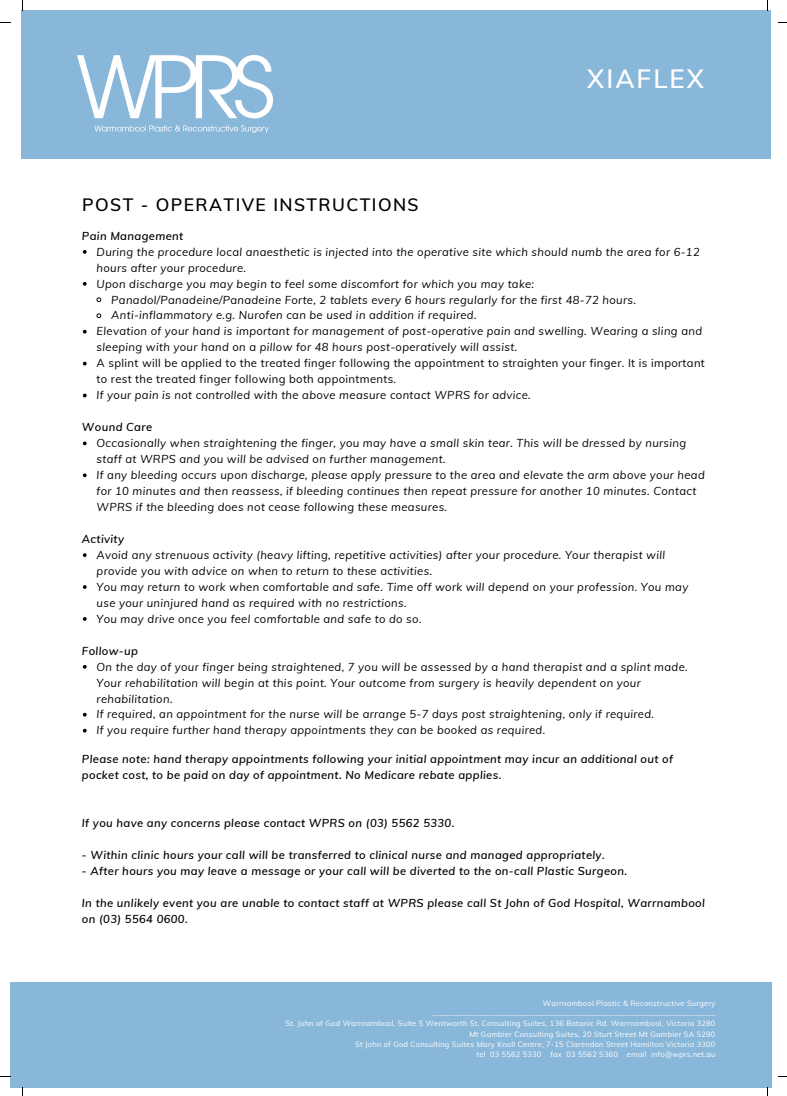
<style>
.page{position:relative;width:787px;height:1096px;background:#fff}
.page>*{position:absolute;margin:0;border:0;box-sizing:border-box;transform-origin:0 0}
.t1{font:600 25.88px "Muli";letter-spacing:.08em;color:#fff}
.t2{font:600 17.5px "Muli";letter-spacing:.08em;color:#000}
.t3{font:italic 11.25px/16px "Muli";letter-spacing:.03em;color:#000}
.t4{font:italic 600 11.25px/16px "Muli";letter-spacing:.03em;color:#000}
.t5{font:11.25px/16px "Muli";letter-spacing:.03em;color:#000}
.t6{font:7.5px/10.4px "Muli";letter-spacing:.03em;color:#fff;text-align:right}
</style>
<div class="page">
<svg style="left:83px;top:250px;width:4px;height:4px"></svg>
<svg style="left:83px;top:282px;width:4px;height:4px"></svg>
<svg style="left:96px;top:297px;width:6px;height:6px"></svg>
<svg style="left:96px;top:313px;width:6px;height:6px"></svg>
<svg style="left:83px;top:330px;width:4px;height:3px"></svg>
<svg style="left:83px;top:361px;width:4px;height:4px"></svg>
<svg style="left:83px;top:393px;width:4px;height:4px"></svg>
<svg style="left:83px;top:441px;width:4px;height:4px"></svg>
<svg style="left:83px;top:473px;width:4px;height:4px"></svg>
<svg style="left:83px;top:553px;width:4px;height:4px"></svg>
<svg style="left:83px;top:585px;width:4px;height:4px"></svg>
<svg style="left:83px;top:617px;width:4px;height:3px"></svg>
<svg style="left:83px;top:665px;width:4px;height:3px"></svg>
<svg style="left:83px;top:712px;width:4px;height:4px"></svg>
<svg style="left:83px;top:728px;width:4px;height:4px"></svg>
<div style="left:10px;top:982px;width:761px;height:104px;background:#89b7da"></div>
<div style="left:22px;top:10px;width:749px;height:149px;background:#89b7da"></div>
<img style="left:78px;top:55px;width:194px;height:77px">
<h1 class="t1" style="left:587px;top:62px;width:118px">XIAFLEX</h1>
<h2 class="t2" style="left:82px;top:193px;width:338px">POST - OPERATIVE INSTRUCTIONS</h2>
<p class="t3" style="left:97px;top:243px;width:605px">During the procedure local anaesthetic is injected into the operative site which should numb the area for 6-12</p>
<p class="t3" style="left:97px;top:259px;width:151px">hours after your procedure.</p>
<p class="t3" style="left:97px;top:275px;width:439px">Upon discharge you may begin to feel some discomfort for which you may take:</p>
<p class="t3" style="left:111px;top:291px;width:526px">Panadol/Panadeine/Panadeine Forte, 2 tablets every 6 hours regularly for the first 48-72 hours.</p>
<p class="t3" style="left:111px;top:307px;width:367px">Anti-inflammatory e.g. Nurofen can be used in addition if required.</p>
<p class="t3" style="left:97px;top:323px;width:607px">Elevation of your hand is important for management of post-operative pain and swelling. Wearing a sling and</p>
<p class="t3" style="left:97px;top:339px;width:422px">sleeping with your hand on a pillow for 48 hours post-operatively will assist.</p>
<p class="t5" style="left:97px;top:355px;width:610px">A splint will be applied to the treated finger following the appointment to straighten your finger. It is important to rest the treated finger following both appointments.</p>
<p class="t3" style="left:97px;top:387px;width:436px">If your pain is not controlled with the above measure contact WPRS for advice.</p>
<p class="t3" style="left:97px;top:435px;width:610px">Occasionally when straightening the finger, you may have a small skin tear. This will be dressed by nursing staff at WRPS and you will be advised on further management.<br>If any bleeding occurs upon discharge, please apply pressure to the area and elevate the arm above your head for 10 minutes and then reassess, if bleeding continues then repeat pressure for another 10 minutes. Contact WPRS if the bleeding does not cease following these measures.</p>
<p class="t3" style="left:97px;top:546px;width:593px">Avoid any strenuous activity (heavy lifting, repetitive activities) after your procedure. Your therapist will provide you with advice on when to return to these activities.<br>You may return to work when comfortable and safe. Time off work will depend on your profession. You may use your uninjured hand as required with no restrictions.<br>You may drive once you feel comfortable and safe to do so.</p>
<p class="t3" style="left:97px;top:658px;width:593px">On the day of your finger being straightened, 7 you will be assessed by a hand therapist and a splint made.<br>Your rehabilitation will begin at this point. Your outcome from surgery is heavily dependent on your rehabilitation.<br>If required, an appointment for the nurse will be arrange 5-7 days post straightening, only if required.<br>If you require further hand therapy appointments they can be booked as required.</p>
<p class="t4" style="left:82px;top:227px;width:103px">Pain Management</p>
<p class="t4" style="left:82px;top:419px;width:72px">Wound Care</p>
<p class="t4" style="left:82px;top:530px;width:44px">Activity</p>
<p class="t4" style="left:82px;top:642px;width:57px">Follow-up</p>
<p class="t4" style="left:82px;top:751px;width:592px">Please note: hand therapy appointments following your initial appointment may incur an additional out of pocket cost, to be paid on day of appointment. No Medicare rebate applies.</p>
<p class="t4" style="left:82px;top:814px;width:374px">If you have any concerns please contact WPRS on (03) 5562 5330.</p>
<p class="t4" style="left:82px;top:846px;width:524px">- Within clinic hours your call will be transferred to clinical nurse and managed appropriately.</p>
<p class="t4" style="left:82px;top:862px;width:547px">- After hours you may leave a message or your call will be diverted to the on-call Plastic Surgeon.</p>
<p class="t4" style="left:82px;top:894px;width:624px">In the unlikely event you are unable to contact staff at WPRS please call St John of God Hospital, Warrnambool on (03) 5564 0600.</p>
<p class="t6" style="left:286px;top:997px;width:431px">Warrnambool Plastic &amp; Reconstructive Surgery …………………….…………………………………………………………………………………………………………..………<br>St. John of God Warrnambool, Suite 5 Wentworth St. Consulting Suites, 136 Botanic Rd. Warrnambool, Victoria 3280<br>Mt Gambier Consulting Suites, 20 Sturt Street Mt Gambier SA 5290<br>St John of God Consulting Suites Mary Knoll Centre, 7-15 Clarendon Street Hamilton Victoria 3300<br>tel 03 5562 5330 fax 03 5562 5360 email info@wprs.net.au</p>
</div>
